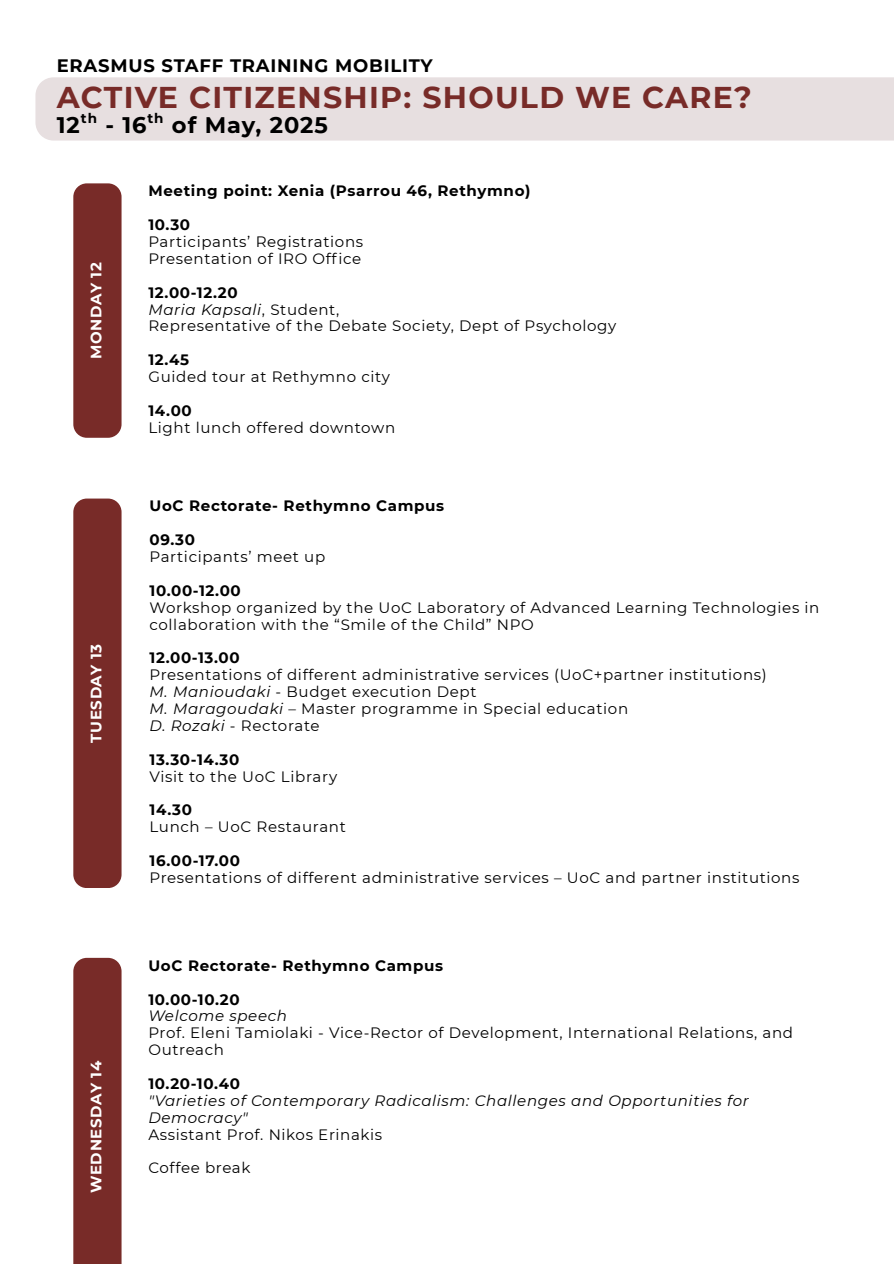
<style>
.page{position:relative;width:894px;height:1264px;background:#fff}
.page>*{position:absolute;margin:0;border:0;box-sizing:border-box;transform-origin:0 0}
.t1{font:700 30px "Montserrat";letter-spacing:.045em;color:#782b28}
.t2{font:700 22.5px "Montserrat";letter-spacing:.045em;color:#000}
.t3{font:700 18px "Montserrat";letter-spacing:.045em;color:#000}
.t4{font:15px/17px "Montserrat";letter-spacing:.045em;color:#000}
.t5{font:700 15px "Montserrat";letter-spacing:.045em;color:#000}
.t6{font:italic 15px/17px "Montserrat";letter-spacing:.045em;color:#000}
.t7{font:700 15px "Montserrat";letter-spacing:.045em;color:#fff}
.t8{font:700 13.5px "Montserrat";color:#000}
.s1{font-style:normal}
.s2{font-style:italic}
</style>
<div class="page">
<div style="left:73px;top:183px;width:48px;height:255px;background:#782b28;border-radius:14px"></div>
<div style="left:35px;top:77px;width:858px;height:64px;background:#e7dfe0"></div>
<div style="left:73px;top:498px;width:48px;height:390px;background:#782b28;border-radius:14px"></div>
<div style="left:73px;top:957px;width:48px;height:306px;background:#782b28"></div>
<h2 class="t3" style="left:57px;top:54px;width:377px">ERASMUS STAFF TRAINING MOBILITY</h2>
<h2 class="t1" style="left:57px;top:78px;width:696px">ACTIVE CITIZENSHIP: SHOULD WE CARE?</h2>
<h2 class="t2" style="left:57px;top:112px;width:272px">12 - 16 of May, 2025</h2>
<h2 class="t8" style="left:81px;top:110px;width:18px">th</h2>
<h2 class="t8" style="left:147px;top:110px;width:18px">th</h2>
<h1 class="t7" style="left:87px;top:359px;width:98px;rotate:-90deg">MONDAY 12</h1>
<h2 class="t7" style="left:87px;top:742px;width:100px;rotate:-90deg">TUESDAY 13</h2>
<h3 class="t7" style="left:87px;top:1193px;width:134px;rotate:-90deg">WEDNESDAY 14</h3>
<h3 class="t5" style="left:148px;top:182px;width:383px">Meeting point: Xenia (Psarrou 46, Rethymno)</h3>
<p class="t5" style="left:148px;top:215px;width:43px">10.30</p>
<p class="t4" style="left:148px;top:233px;width:216px">Participants’ Registrations</p>
<p class="t4" style="left:148px;top:250px;width:214px">Presentation of IRO Office</p>
<p class="t5" style="left:148px;top:283px;width:91px">12.00-12.20</p>
<p class="t6" style="left:148px;top:301px;width:192px">Maria Kapsali<span class="s1">, Student,</span></p>
<p class="t4" style="left:148px;top:317px;width:469px">Representative of the Debate Society, Dept of Psychology</p>
<p class="t5" style="left:148px;top:351px;width:42px">12.45</p>
<p class="t4" style="left:148px;top:368px;width:243px">Guided tour at Rethymno city</p>
<p class="t5" style="left:148px;top:401px;width:45px">14.00</p>
<p class="t4" style="left:148px;top:419px;width:248px">Light lunch offered downtown</p>
<p class="t5" style="left:149px;top:497px;width:296px">UoC Rectorate- Rethymno Campus</p>
<p class="t5" style="left:149px;top:530px;width:47px">09.30</p>
<p class="t4" style="left:149px;top:548px;width:177px">Participants’ meet up</p>
<p class="t5" style="left:149px;top:581px;width:93px">10.00-12.00</p>
<p class="t4" style="left:149px;top:599px;width:671px">Workshop organized by the UoC Laboratory of Advanced Learning Technologies in collaboration with the “Smile of the Child” NPO</p>
<p class="t5" style="left:149px;top:649px;width:92px">12.00-13.00</p>
<p class="t4" style="left:149px;top:666px;width:618px">Presentations of different administrative services (UoC+partner institutions)</p>
<h2 class="t4" style="left:149px;top:683px;width:328px"><span class="s2">M. Manioudaki</span> - Budget execution Dept</h2>
<h3 class="t4" style="left:149px;top:700px;width:480px"><span class="s2">M. Maragoudaki</span> – Master programme in Special education</h3>
<p class="t4" style="left:149px;top:717px;width:171px"><span class="s2">D. Rozaki</span> - Rectorate</p>
<p class="t5" style="left:149px;top:750px;width:91px">13.30-14.30</p>
<p class="t4" style="left:149px;top:767px;width:189px">Visit to the UoC Library</p>
<p class="t5" style="left:149px;top:801px;width:44px">14.30</p>
<p class="t4" style="left:149px;top:818px;width:198px">Lunch – UoC Restaurant</p>
<p class="t5" style="left:149px;top:851px;width:92px">16.00-17.00</p>
<p class="t4" style="left:149px;top:869px;width:651px">Presentations of different administrative services – UoC and partner institutions</p>
<p class="t5" style="left:148px;top:956px;width:296px">UoC Rectorate- Rethymno Campus</p>
<p class="t5" style="left:148px;top:990px;width:93px">10.00-10.20</p>
<p class="t6" style="left:148px;top:1007px;width:140px">Welcome speech</p>
<p class="t4" style="left:148px;top:1024px;width:646px">Prof. Eleni Tamiolaki - Vice-Rector of Development, International Relations, and<br>Outreach</p>
<p class="t5" style="left:148px;top:1074px;width:93px">10.20-10.40</p>
<p class="t6" style="left:148px;top:1091px;width:601px">"Varieties of Contemporary Radicalism: Challenges and Opportunities for<br>Democracy"</p>
<p class="t4" style="left:148px;top:1125px;width:235px">Assistant Prof. Nikos Erinakis</p>
<p class="t4" style="left:148px;top:1159px;width:103px">Coffee break</p>
</div>
